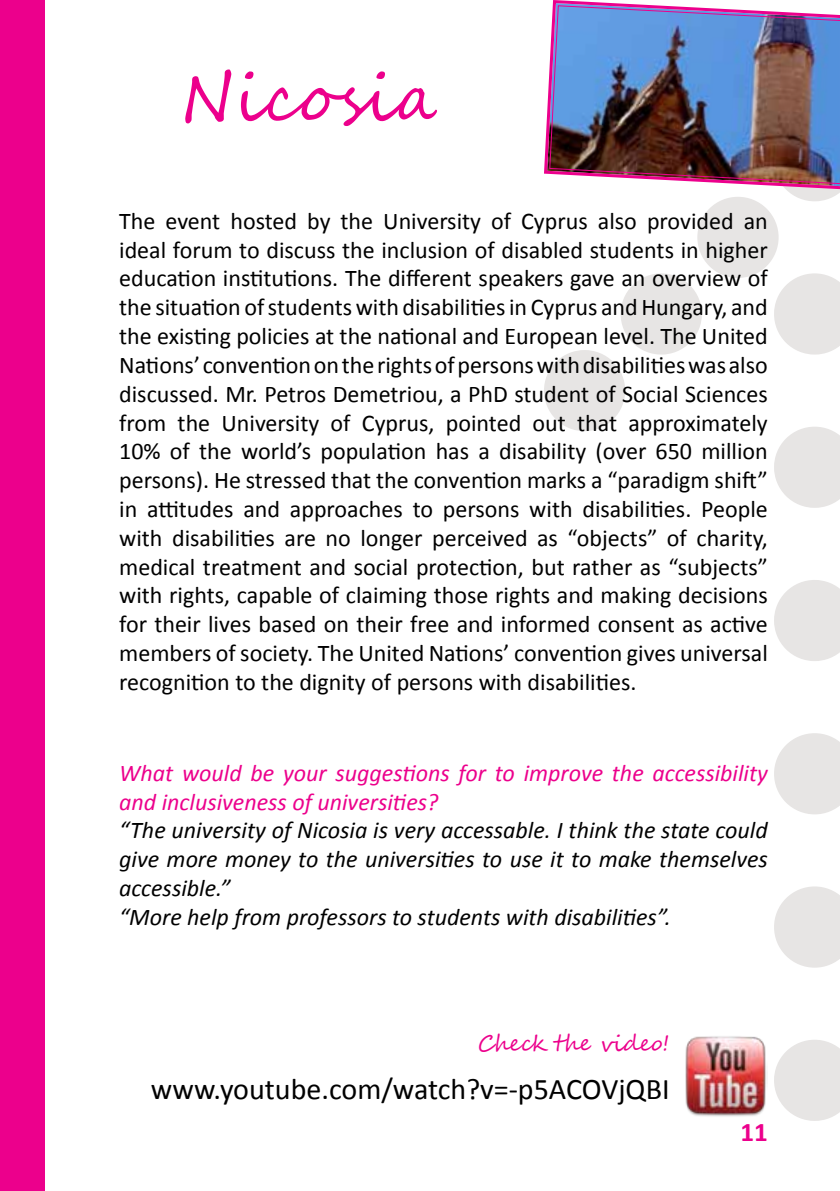
<style>
.page{position:relative;width:840px;height:1191px;background:#fff}
.page>*{position:absolute;margin:0;border:0;box-sizing:border-box;transform-origin:0 0}
.t1{font:65.2px "Segoe Script";color:#ec008c}
.t2{font:30px "Calibri";color:#000}
.t3{font:700 27px "Calibri";color:#ec008c}
.t4{font:24px/28.8px "Calibri";color:#000;text-align:justify}
.t5{font:italic 24px/28.8px "Calibri";color:#000}
.t6{font:italic 24px/28.8px "Calibri";color:#ec008c}
.t7{font:22px "Segoe Script";color:#ec008c}
</style>
<div class="page">
<div style="left:0;top:0;width:45px;height:1191px;background:#ec008c"></div>
<svg style="left:774px;top:1040px;width:65px;height:81px"></svg>
<svg style="left:774px;top:886px;width:65px;height:81px"></svg>
<svg style="left:774px;top:733px;width:65px;height:81px"></svg>
<svg style="left:774px;top:580px;width:65px;height:81px"></svg>
<svg style="left:544px;top:287px;width:295px;height:221px"></svg>
<img style="left:685px;top:1036px;width:81px;height:81px">
<svg style="left:544px;top:0;width:295px;height:287px"></svg>
<img style="left:548px;top:5px;width:291px;height:180px">
<h1 class="t1" style="left:180px;top:45px;width:259px">Nicosia</h1>
<p class="t4" style="left:119px;top:206px;width:649px">The event hosted by the University of Cyprus also provided an ideal forum to discuss the inclusion of disabled students in higher education institutions. The different speakers gave an overview of the situation of students with disabilities in Cyprus and Hungary, and the existing policies at the national and European level. The United Nations’ convention on the rights of persons with disabilities was also discussed. Mr. Petros Demetriou, a PhD student of Social Sciences from the University of Cyprus, pointed out that approximately 10% of the world’s population has a disability (over 650 million persons). He stressed that the convention marks a “paradigm shift” in attitudes and approaches to persons with disabilities. People with disabilities are no longer perceived as “objects” of charity, medical treatment and social protection, but rather as “subjects” with rights, capable of claiming those rights and making decisions for their lives based on their free and informed consent as active members of society. The United Nations’ convention gives universal recognition to the dignity of persons with disabilities.</p>
<p class="t6" style="left:119px;top:757px;width:649px">What would be your suggestions for to improve the accessibility and inclusiveness of universities?</p>
<p class="t5" style="left:119px;top:815px;width:650px">“The university of Nicosia is very accessable. I think the state could give more money to the universities to use it to make themselves accessible.”<br>“More help from professors to students with disabilities”.</p>
<p class="t7" style="left:477px;top:1025px;width:193px">Check the video!</p>
<p class="t2" style="left:151px;top:1070px;width:520px">www.youtube.com/watch?v=-p5ACOVjQBI</p>
<p class="t3" style="left:740px;top:1115px;width:29px">11</p>
</div>
